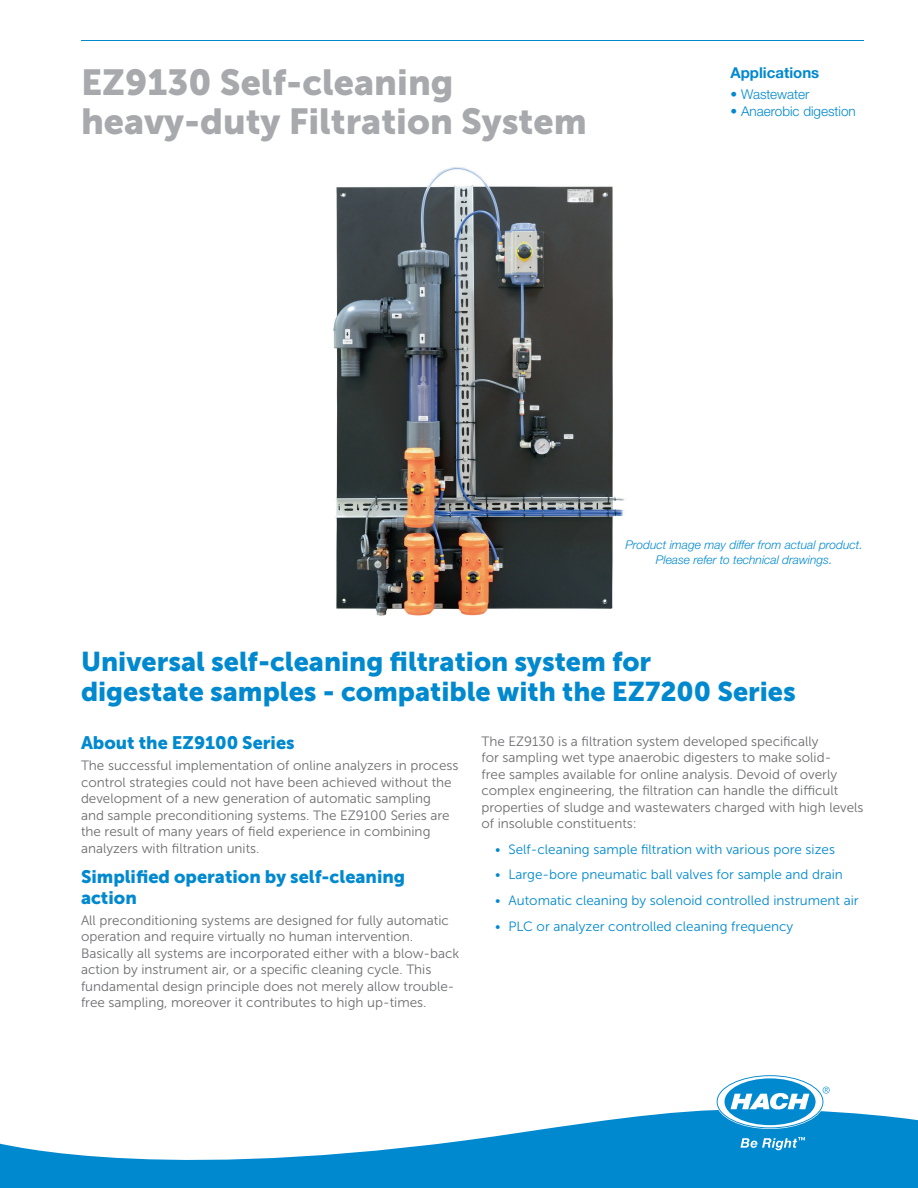
<style>
.page{position:relative;width:918px;height:1188px;background:#fff}
.page>*{position:absolute;margin:0;border:0;box-sizing:border-box;transform-origin:0 0}
.Head_1{font:36px/39px "Museo Sans 900";color:#a8a9ad}
.Head_2_USP{font:27px/30px "Museo Sans 900";color:#0089cf}
.Head_2{font:18px/21px "Museo Sans 900";color:#0089cf}
.Head_3{font:700 15px "Helvetica Neue LTW1 G";color:#0089cf}
.Text_1_Gray{font:13.5px/16.5px "Museo Sans 300";color:#6c6d70}
.Text_1_Gray-2{font:13.5px "Museo Sans 300";color:#0089cf}
.Text_1_Color{font:300 13.5px "Helvetica Neue LTW1 G";color:#0089cf}
.t1{font:italic 300 12px/15px "Helvetica Neue LTW1 G";color:#0089cf;text-align:center}
</style>
<div class="page">
<hr style="left:81px;top:40px;width:783px;height:1px;background:#0089cf">
<svg style="left:0;top:1110px;width:918px;height:78px;fill:#0089cf"></svg>
<svg style="left:718px;top:1076px;width:112px;height:51px"></svg>
<svg style="left:740px;top:1137px;width:65px;height:13px"></svg>
<img style="left:333px;top:167px;width:292px;height:449px">
<p class="Head_1" style="left:81px;top:62px;width:507px">EZ9130 Self-cleaning heavy-duty Filtration System</p>
<p class="Head_3" style="left:730px;top:64px;width:90px">Applications</p>
<p class="Text_1_Color" style="left:730px;top:86px;width:80px">• Wastewater</p>
<p class="Text_1_Color" style="left:730px;top:103px;width:127px">• Anaerobic digestion</p>
<p class="t1" style="left:626px;top:537px;width:239px">Product image may differ from actual product.<br>Please refer to technical drawings.</p>
<p class="Head_2_USP" style="left:81px;top:646px;width:716px">Universal self-cleaning filtration system for<br>digestate samples - compatible with the EZ7200 Series</p>
<p class="Head_2" style="left:81px;top:732px;width:215px">About the EZ9100 Series</p>
<p class="Text_1_Gray" style="left:81px;top:757px;width:379px">The successful implementation of online analyzers in process control strategies could not have been achieved without the development of a new generation of automatic sampling<br>and sample preconditioning systems. The EZ9100 Series are the result of many years of field experience in combining analyzers with filtration units.</p>
<p class="Head_2" style="left:81px;top:866px;width:326px">Simplified operation by self-cleaning action</p>
<p class="Text_1_Gray" style="left:81px;top:912px;width:380px">All preconditioning systems are designed for fully automatic operation and require virtually no human intervention.<br>Basically all systems are incorporated either with a blow-back action by instrument air, or a specific cleaning cycle. This fundamental design principle does not merely allow trouble&shy;free sampling, moreover it contributes to high up-times.</p>
<p class="Text_1_Gray" style="left:482px;top:733px;width:384px">The EZ9130 is a filtration system developed specifically<br>for sampling wet type anaerobic digesters to make solid-<br>free samples available for online analysis. Devoid of overly complex engineering, the filtration can handle the difficult properties of sludge and wastewaters charged with high levels of insoluble constituents:</p>
<p class="Text_1_Gray-2" style="left:495px;top:842px;width:342px">• Self-cleaning sample filtration with various pore sizes</p>
<p class="Text_1_Gray-2" style="left:495px;top:868px;width:349px">• Large-bore pneumatic ball valves for sample and drain</p>
<p class="Text_1_Gray-2" style="left:495px;top:893px;width:365px">• Automatic cleaning by solenoid controlled instrument air</p>
<p class="Text_1_Gray-2" style="left:495px;top:919px;width:300px">• PLC or analyzer controlled cleaning frequency</p>
</div>
